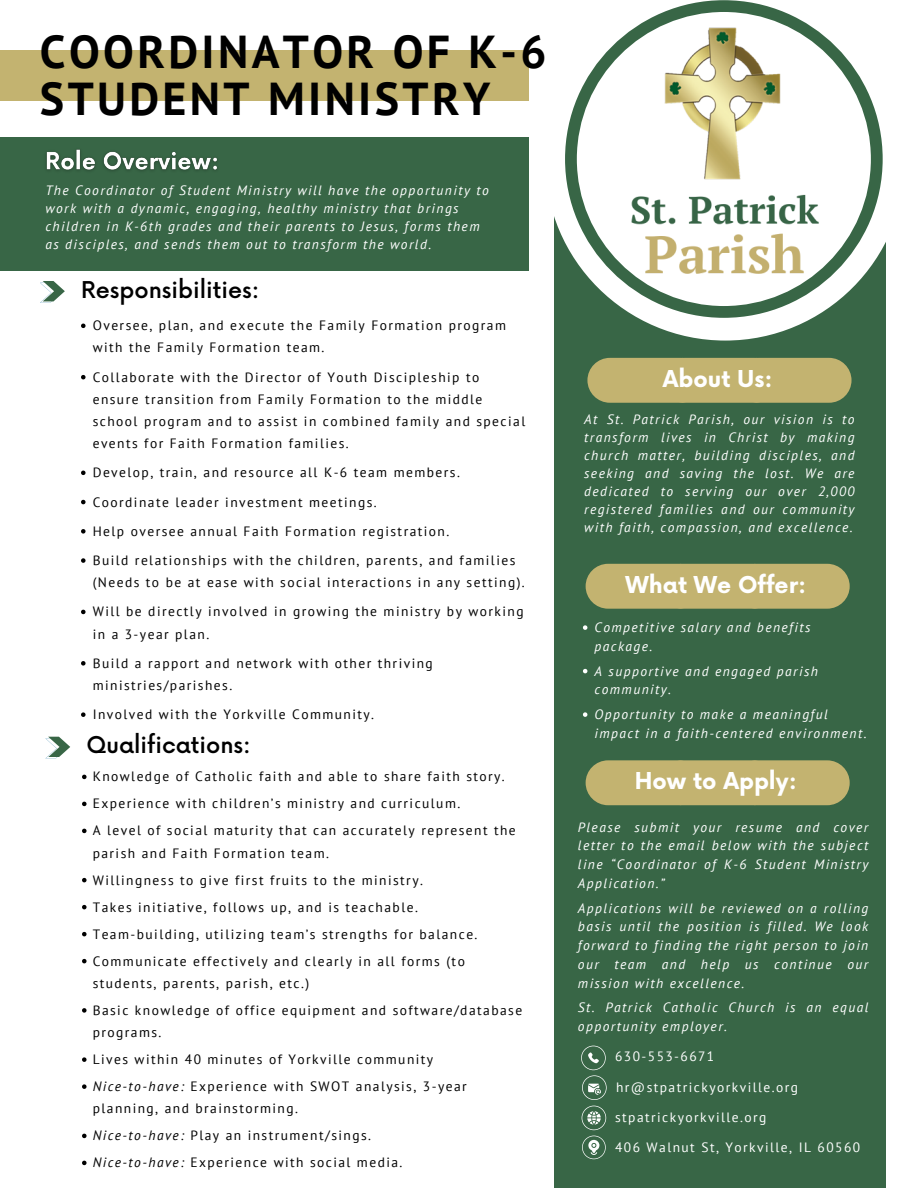
<style>
.page{position:relative;width:918px;height:1188px;background:#fff}
.page>*{position:absolute;margin:0;border:0;box-sizing:border-box;transform-origin:0 0}
.t1{font:700 46.05px/47.2px "PT Sans";letter-spacing:.075em;color:#000}
.t2{font:700 22.65px "Now";color:#fff}
.t3{font:500 22.5px "Now";color:#000}
.t4{font:13.5px/22.2px "PT Sans";letter-spacing:.105em;color:#000}
.t5{font:italic 13.5px/18.8px "PT Sans";letter-spacing:.105em;color:#fff}
.t6{font:13.5px "PT Sans";letter-spacing:.105em;color:#fff}
.s1{font-style:italic}
</style>
<div class="page">
<div style="left:555px;top:209px;width:331px;height:979px;background:#386646"></div>
<svg style="left:554px;top:145px;width:332px;height:196px"></svg>
<svg style="left:565px;top:0;width:317px;height:317px"></svg>
<svg style="left:582px;top:1136px;width:24px;height:23px"></svg>
<svg style="left:582px;top:1106px;width:24px;height:24px"></svg>
<svg style="left:581px;top:1046px;width:26px;height:54px"></svg>
<div style="left:588px;top:358px;width:115px;height:45px;background:#c3b370;border-radius:22px"></div>
<div style="left:662px;top:358px;width:115px;height:45px;background:#c3b370;border-radius:22px"></div>
<div style="left:736px;top:358px;width:116px;height:45px;background:#c3b370;border-radius:22px"></div>
<svg style="left:40px;top:281px;width:25px;height:22px"></svg>
<svg style="left:45px;top:737px;width:25px;height:21px"></svg>
<div style="left:0;top:50px;width:529px;height:51px;background:#c3b370"></div>
<div style="left:586px;top:564px;width:115px;height:45px;background:#c3b370;border-radius:22px"></div>
<div style="left:660px;top:564px;width:115px;height:45px;background:#c3b370;border-radius:22px"></div>
<div style="left:734px;top:564px;width:116px;height:45px;background:#c3b370;border-radius:22px"></div>
<div style="left:586px;top:760px;width:115px;height:45px;background:#c3b370;border-radius:22px"></div>
<div style="left:660px;top:760px;width:115px;height:45px;background:#c3b370;border-radius:22px"></div>
<div style="left:734px;top:760px;width:116px;height:45px;background:#c3b370;border-radius:22px"></div>
<svg style="left:604px;top:46px;width:240px;height:240px"></svg>
<img style="left:660px;top:25px;width:127px;height:163px">
<img style="left:622px;top:190px;width:204px;height:88px">
<svg style="left:583px;top:625px;width:4px;height:5px"></svg>
<svg style="left:583px;top:669px;width:4px;height:4px"></svg>
<svg style="left:583px;top:712px;width:4px;height:5px"></svg>
<svg style="left:81px;top:324px;width:5px;height:4px"></svg>
<svg style="left:81px;top:375px;width:5px;height:4px"></svg>
<svg style="left:81px;top:471px;width:5px;height:4px"></svg>
<svg style="left:81px;top:500px;width:5px;height:4px"></svg>
<svg style="left:81px;top:529px;width:5px;height:5px"></svg>
<svg style="left:81px;top:558px;width:5px;height:5px"></svg>
<svg style="left:81px;top:610px;width:5px;height:4px"></svg>
<svg style="left:81px;top:661px;width:5px;height:5px"></svg>
<svg style="left:81px;top:712px;width:5px;height:5px"></svg>
<svg style="left:82px;top:775px;width:5px;height:4px"></svg>
<svg style="left:82px;top:802px;width:5px;height:4px"></svg>
<svg style="left:82px;top:829px;width:5px;height:4px"></svg>
<svg style="left:82px;top:878px;width:5px;height:4px"></svg>
<svg style="left:82px;top:905px;width:5px;height:4px"></svg>
<svg style="left:82px;top:932px;width:5px;height:4px"></svg>
<svg style="left:82px;top:959px;width:5px;height:4px"></svg>
<svg style="left:82px;top:1008px;width:5px;height:5px"></svg>
<svg style="left:82px;top:1057px;width:5px;height:5px"></svg>
<svg style="left:82px;top:1084px;width:5px;height:5px"></svg>
<svg style="left:82px;top:1134px;width:5px;height:4px"></svg>
<svg style="left:82px;top:1161px;width:5px;height:4px"></svg>
<div style="left:0;top:137px;width:529px;height:134px;background:#386646"></div>
<img style="left:46px;top:149px;width:172px;height:22px">
<p class="t1" style="left:40px;top:27px;width:508px">COORDINATOR OF K-6<br>STUDENT MINISTRY</p>
<p class="t5" style="left:45px;top:181px;width:445px;line-height:18px">The Coordinator of Student Ministry will have the opportunity to work with a dynamic, engaging, healthy ministry that brings children in K-6th grades and their parents to Jesus, forms them as disciples, and sends them out to transform the world.</p>
<p class="t3" style="left:81px;top:277px;width:180px">Responsibilities:</p>
<p class="t4" style="left:93px;top:314px;width:415px">Oversee, plan, and execute the Family Formation program with the Family Formation team.</p>
<h2 class="t4" style="left:93px;top:366px;width:434px">Collaborate with the Director of Youth Discipleship to ensure transition from Family Formation to the middle school program and to assist in combined family and special events for Faith Formation families.</h2>
<p class="t4" style="left:93px;top:461px;width:369px">Develop, train, and resource all K-6 team members.</p>
<p class="t4" style="left:93px;top:490px;width:286px">Coordinate leader investment meetings.</p>
<p class="t4" style="left:93px;top:520px;width:358px">Help oversee annual Faith Formation registration.</p>
<p class="t4" style="left:93px;top:549px;width:434px">Build relationships with the children, parents, and families (Needs to be at ease with social interactions in any setting).</p>
<p class="t4" style="left:93px;top:600px;width:432px">Will be directly involved in growing the ministry by working in a 3-year plan.</p>
<p class="t4" style="left:93px;top:652px;width:342px">Build a rapport and network with other thriving ministries/parishes.</p>
<h2 class="t4" style="left:93px;top:703px;width:283px">Involved with the Yorkville Community.</h2>
<p class="t3" style="left:87px;top:733px;width:166px">Qualifications:</p>
<p class="t4" style="left:93px;top:765px;width:414px">Knowledge of Catholic faith and able to share faith story.</p>
<p class="t4" style="left:93px;top:792px;width:369px">Experience with children’s ministry and curriculum.</p>
<p class="t4" style="left:93px;top:819px;width:425px">A level of social maturity that can accurately represent the parish and Faith Formation team.</p>
<p class="t4" style="left:93px;top:869px;width:332px">Willingness to give first fruits to the ministry.</p>
<p class="t4" style="left:93px;top:896px;width:327px">Takes initiative, follows up, and is teachable.</p>
<p class="t4" style="left:93px;top:923px;width:386px">Team-building, utilizing team’s strengths for balance.</p>
<p class="t4" style="left:93px;top:950px;width:374px">Communicate effectively and clearly in all forms (to students, parents, parish, etc.)</p>
<p class="t4" style="left:93px;top:999px;width:431px">Basic knowledge of office equipment and software/database programs.</p>
<p class="t4" style="left:93px;top:1048px;width:342px">Lives within 40 minutes of Yorkville community</p>
<p class="t4" style="left:93px;top:1075px;width:376px"><span class="s1">Nice-to-have:</span> Experience with SWOT analysis, 3-year planning, and brainstorming.</p>
<p class="t4" style="left:93px;top:1124px;width:280px"><span class="s1">Nice-to-have:</span> Play an instrument/sings.</p>
<h2 class="t4" style="left:93px;top:1151px;width:311px"><span class="s1">Nice-to-have:</span> Experience with social media.</h2>
<p class="t2" style="left:663px;top:366px;width:111px">About Us:</p>
<p class="t5" style="left:584px;top:410px;width:272px;line-height:18px;text-align:justify">At St. Patrick Parish, our vision is to transform lives in Christ by making church matter, building disciples, and seeking and saving the lost. We are dedicated to serving our over 2,000 registered families and our community with faith, compassion, and excellence.</p>
<p class="t2" style="left:626px;top:572px;width:182px">What We Offer:</p>
<p class="t5" style="left:595px;top:618px;width:217px">Competitive salary and benefits package.</p>
<h2 class="t5" style="left:595px;top:661px;width:225px">A supportive and engaged parish community.</h2>
<p class="t5" style="left:595px;top:705px;width:274px">Opportunity to make a meaningful impact in a faith-centered environment.</p>
<p class="t2" style="left:635px;top:769px;width:164px">How to Apply:</p>
<p class="t5" style="left:578px;top:817px;width:292px;text-align:justify">Please submit your resume and cover letter to the email below with the subject line “Coordinator of K-6 Student Ministry Application.”</p>
<p class="t5" style="left:578px;top:898px;width:292px;text-align:justify">Applications will be reviewed on a rolling basis until the position is filled. We look forward to finding the right person to join our team and help us continue our mission with excellence.</p>
<p class="t5" style="left:578px;top:998px;width:292px">St. Patrick Catholic Church is an equal opportunity employer.</p>
<h1 class="t6" style="left:615px;top:1047px;width:101px">630-553-6671</h1>
<p class="t6" style="left:616px;top:1078px;width:184px">hr@stpatrickyorkville.org</p>
<p class="t6" style="left:615px;top:1108px;width:153px">stpatrickyorkville.org</p>
<p class="t6" style="left:615px;top:1138px;width:247px">406 Walnut St, Yorkville, IL 60560</p>
</div>
